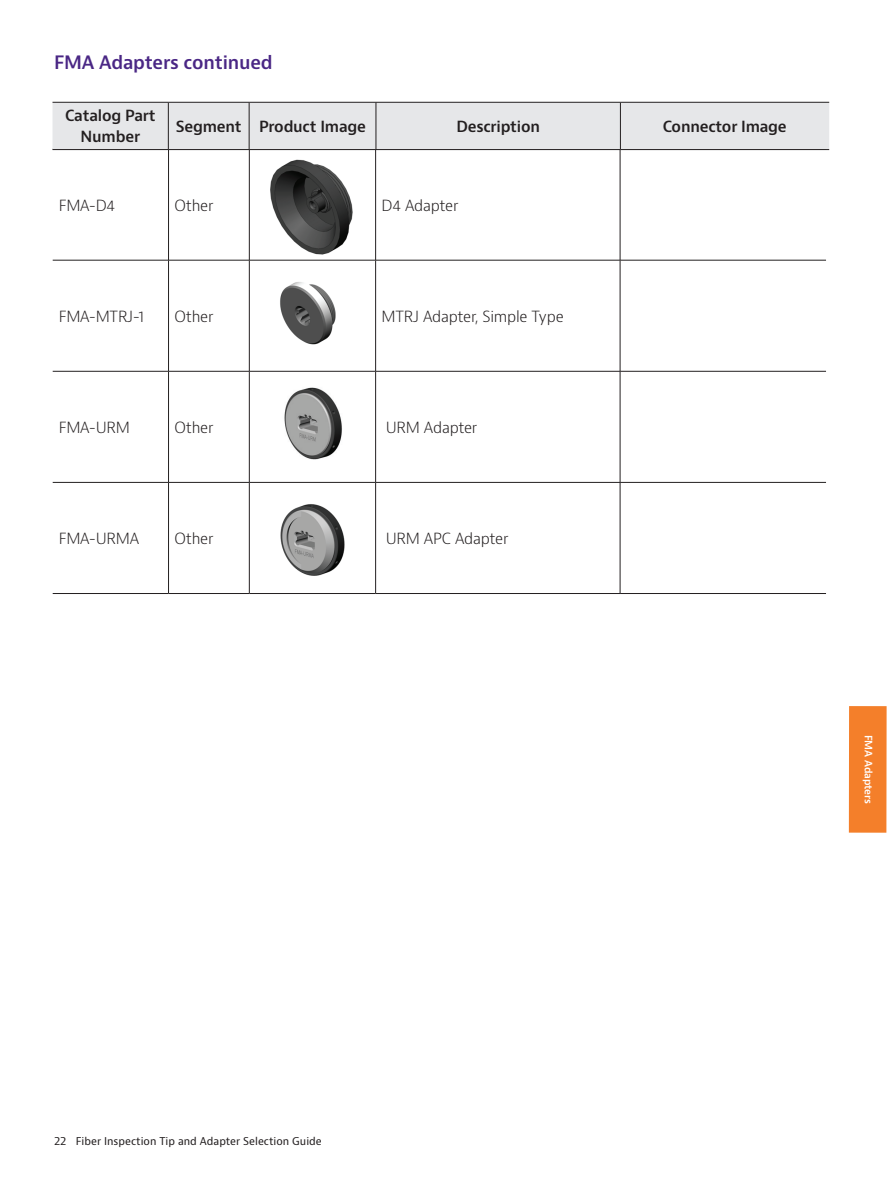
<style>
.page{position:relative;width:893px;height:1191px;background:#fff}
.page>*{position:absolute;margin:0;border:0;box-sizing:border-box;transform-origin:0 0}
.H2_Heading_Purple_12_16{font:600 18px "Bernino Sans";letter-spacing:-.01em;color:#4a2785}
.Table_copy{font:300 15px "Bernino Sans";letter-spacing:-.015em;color:#231f20}
.Table_Header{font:600 15px/21px "Bernino Sans";letter-spacing:-.015em;color:#231f20;text-align:center}
.t1{font:10.5px "Bernino Sans";color:#231f20}
.H2_Heading_Purple_12_16-2{font:600 10.05px "Bernino Sans";letter-spacing:-.01em;color:#fff}
</style>
<div class="page">
<hr style="left:168px;top:149px;width:1px;height:111px;background:#231f20">
<hr style="left:249px;top:149px;width:1px;height:111px;background:#231f20">
<hr style="left:375px;top:149px;width:1px;height:111px;background:#231f20">
<hr style="left:620px;top:149px;width:1px;height:111px;background:#231f20">
<hr style="left:53px;top:260px;width:116px;height:1px;background:#231f20">
<hr style="left:169px;top:260px;width:80px;height:1px;background:#231f20">
<hr style="left:168px;top:260px;width:1px;height:111px;background:#231f20">
<hr style="left:249px;top:260px;width:127px;height:1px;background:#231f20">
<hr style="left:249px;top:260px;width:1px;height:111px;background:#231f20">
<hr style="left:376px;top:260px;width:244px;height:1px;background:#231f20">
<hr style="left:375px;top:260px;width:1px;height:111px;background:#231f20">
<hr style="left:620px;top:260px;width:206px;height:1px;background:#231f20">
<hr style="left:620px;top:260px;width:1px;height:111px;background:#231f20">
<hr style="left:53px;top:371px;width:116px;height:1px;background:#231f20">
<hr style="left:169px;top:371px;width:80px;height:1px;background:#231f20">
<hr style="left:168px;top:371px;width:1px;height:111px;background:#231f20">
<hr style="left:249px;top:371px;width:127px;height:1px;background:#231f20">
<hr style="left:249px;top:371px;width:1px;height:111px;background:#231f20">
<hr style="left:376px;top:371px;width:244px;height:1px;background:#231f20">
<hr style="left:375px;top:371px;width:1px;height:111px;background:#231f20">
<hr style="left:620px;top:371px;width:206px;height:1px;background:#231f20">
<hr style="left:620px;top:371px;width:1px;height:111px;background:#231f20">
<hr style="left:53px;top:482px;width:116px;height:1px;background:#231f20">
<hr style="left:169px;top:482px;width:80px;height:1px;background:#231f20">
<hr style="left:168px;top:482px;width:1px;height:111px;background:#231f20">
<hr style="left:249px;top:482px;width:127px;height:1px;background:#231f20">
<hr style="left:249px;top:482px;width:1px;height:111px;background:#231f20">
<hr style="left:376px;top:482px;width:244px;height:1px;background:#231f20">
<hr style="left:375px;top:482px;width:1px;height:111px;background:#231f20">
<hr style="left:620px;top:482px;width:206px;height:1px;background:#231f20">
<hr style="left:620px;top:482px;width:1px;height:111px;background:#231f20">
<hr style="left:53px;top:593px;width:116px;height:1px;background:#231f20">
<hr style="left:169px;top:593px;width:80px;height:1px;background:#231f20">
<hr style="left:249px;top:593px;width:127px;height:1px;background:#231f20">
<hr style="left:376px;top:593px;width:244px;height:1px;background:#231f20">
<hr style="left:620px;top:593px;width:206px;height:1px;background:#231f20">
<img style="left:270px;top:159px;width:83px;height:96px">
<img style="left:280px;top:282px;width:56px;height:63px">
<img style="left:284px;top:387px;width:58px;height:73px">
<img style="left:280px;top:504px;width:65px;height:72px">
<div style="left:53px;top:103px;width:776px;height:46px;background:#e6e7e9"></div>
<hr style="left:53px;top:102px;width:115px;height:1px;background:#231f20">
<hr style="left:168px;top:102px;width:81px;height:1px;background:#231f20">
<hr style="left:168px;top:102px;width:1px;height:47px;background:#231f20">
<hr style="left:249px;top:102px;width:127px;height:1px;background:#231f20">
<hr style="left:249px;top:102px;width:1px;height:47px;background:#231f20">
<hr style="left:376px;top:102px;width:244px;height:1px;background:#231f20">
<hr style="left:376px;top:102px;width:1px;height:47px;background:#231f20">
<hr style="left:620px;top:102px;width:209px;height:1px;background:#231f20">
<hr style="left:620px;top:102px;width:1px;height:47px;background:#231f20">
<hr style="left:53px;top:149px;width:115px;height:1px;background:#231f20">
<hr style="left:168px;top:149px;width:81px;height:1px;background:#231f20">
<hr style="left:249px;top:149px;width:127px;height:1px;background:#231f20">
<hr style="left:376px;top:149px;width:244px;height:1px;background:#231f20">
<hr style="left:620px;top:149px;width:209px;height:1px;background:#231f20">
<div style="left:849px;top:706px;width:38px;height:126px;background:#f47f2a"></div>
<p class="H2_Heading_Purple_12_16" style="left:54px;top:50px;width:220px">FMA Adapters continued</p>
<p class="Table_Header" style="left:65px;top:106px;width:92px">Catalog Part<br>Number</p>
<p class="Table_Header" style="left:176px;top:116px;width:68px">Segment</p>
<p class="Table_Header" style="left:259px;top:116px;width:109px">Product Image</p>
<p class="Table_Header" style="left:456px;top:116px;width:85px">Description</p>
<p class="Table_Header" style="left:663px;top:116px;width:126px">Connector Image</p>
<p class="Table_copy" style="left:59px;top:195px;width:58px">FMA-D4</p>
<p class="Table_copy" style="left:175px;top:195px;width:41px">Other</p>
<p class="Table_copy" style="left:382px;top:195px;width:78px">D4 Adapter</p>
<p class="Table_copy" style="left:59px;top:306px;width:87px">FMA-MTRJ-1</p>
<p class="Table_copy" style="left:175px;top:306px;width:41px">Other</p>
<p class="Table_copy" style="left:382px;top:306px;width:184px">MTRJ Adapter, Simple Type</p>
<p class="Table_copy" style="left:59px;top:417px;width:73px">FMA-URM</p>
<p class="Table_copy" style="left:175px;top:417px;width:41px">Other</p>
<p class="Table_copy" style="left:386px;top:417px;width:93px">URM Adapter</p>
<p class="Table_copy" style="left:59px;top:528px;width:82px">FMA-URMA</p>
<p class="Table_copy" style="left:175px;top:528px;width:41px">Other</p>
<p class="Table_copy" style="left:386px;top:528px;width:124px">URM APC Adapter</p>
<p class="H2_Heading_Purple_12_16-2" style="left:875px;top:734px;width:71px;rotate:90deg">FMA Adapters</p>
<p class="t1" style="left:54px;top:1134px;width:269px">22 Fiber Inspection Tip and Adapter Selection Guide</p>
</div>
